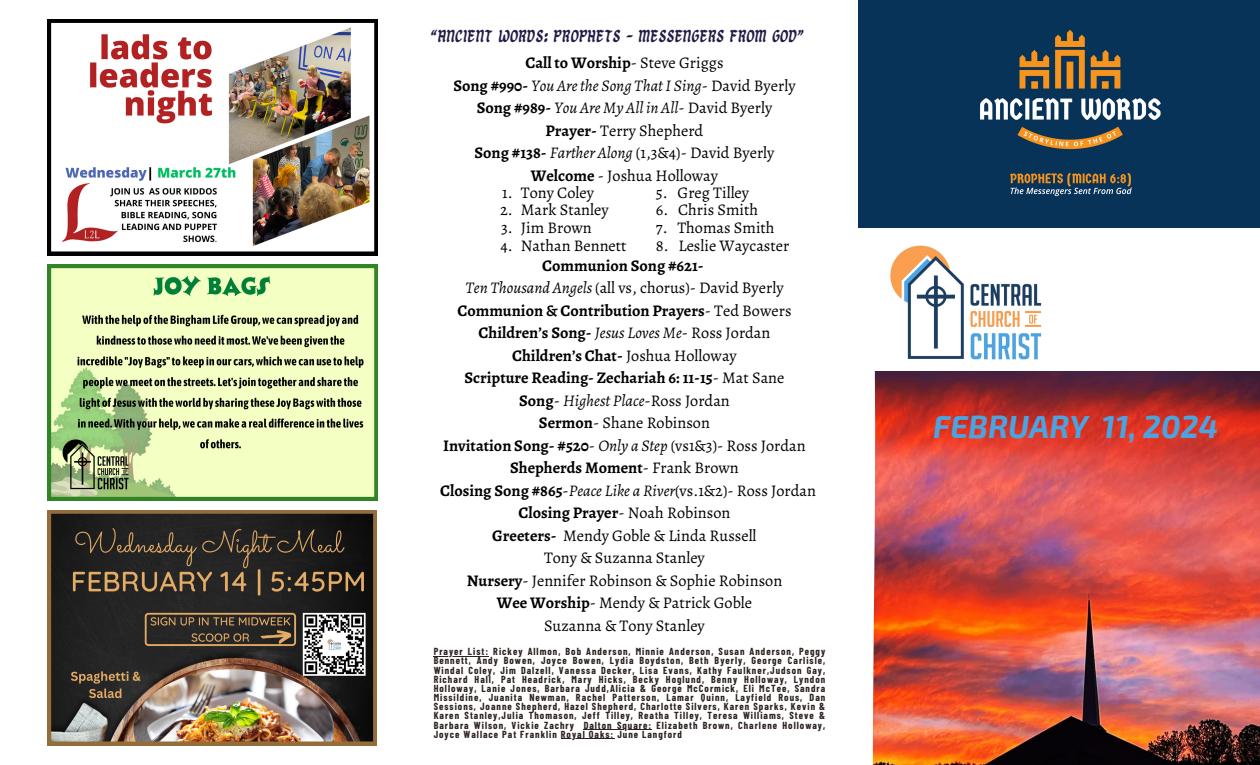
<style>
.page{position:relative;width:1260px;height:765px;background:#fff}
.page>*{position:absolute;margin:0;border:0;box-sizing:border-box;transform-origin:0 0}
.t1{font:italic 700 31.25px "Exo 2";color:#4ba3df}
.t2{font:17.5px "Dangwa Free";color:#241b46}
.t3{font:16.25px/22.5px "Alegreya";color:#000;text-align:center}
.t4{font:700 16.25px "Alegreya";color:#000}
.t5{font:700 10px/9.1px "Barlow Condensed";letter-spacing:.1em;color:#2d2220;text-align:justify}
.s1{font-weight:700}
.s2{font-style:italic}
.s3{font-weight:400}
.s4{font-weight:400;font-style:italic}
</style>
<div class="page">
<img style="left:1181px;top:371px;width:79px;height:394px">
<img style="left:872px;top:371px;width:309px;height:394px">
<img style="left:890px;top:245px;width:152px;height:115px">
<img style="left:47px;top:19px;width:331px;height:236px">
<svg style="left:47px;top:264px;width:331px;height:237px;background:#c4d79e"></svg>
<img style="left:47px;top:510px;width:329px;height:235px">
<img style="left:858px;top:0;width:402px;height:228px">
<hr style="left:434px;top:656px;width:55px;height:1px;background:#2d2220">
<hr style="left:584px;top:729px;width:68px;height:1px;background:#2d2220">
<hr style="left:561px;top:739px;width:53px;height:1px;background:#2d2220">
<p class="t2" style="left:431px;top:29px;width:375px">“ANCIENT WORDS: PROPHETS - MESSENGERS FROM GOD”</p>
<h3 class="t3" style="left:453px;top:52px;width:344px"><span class="s1">Call to Worship</span>- Steve Griggs<br><span class="s1">Song #990-</span> <span class="s2">You Are the Song That I Sing</span>- David Byerly <span class="s1">Song #989-</span> <span class="s2">You Are My All in All</span>- David Byerly <span class="s1">Prayer-</span> Terry Shepherd<br><span class="s1">Song #138-</span> <span class="s2">Farther Along</span> (1,3&amp;4)- David Byerly <span class="s1">Welcome</span> - Joshua Holloway</h3>
<h1 class="t3" style="left:502px;top:181px;width:93px">1. Tony Coley</h1>
<p class="t3" style="left:500px;top:199px;width:110px">2. Mark Stanley</p>
<h3 class="t3" style="left:501px;top:216px;width:92px">3. Jim Brown</h3>
<h3 class="t3" style="left:501px;top:234px;width:128px">4. Nathan Bennett</h3>
<p class="t3" style="left:656px;top:181px;width:95px">5. Greg Tilley</p>
<p class="t3" style="left:656px;top:199px;width:104px">6. Chris Smith</p>
<p class="t3" style="left:656px;top:216px;width:120px">7. Thomas Smith</p>
<p class="t3" style="left:656px;top:234px;width:135px">8. Leslie Waycaster</p>
<p class="t4" style="left:542px;top:254px;width:163px">Communion Song #621-</p>
<p class="t3" style="left:465px;top:277px;width:320px"><span class="s2">Ten Thousand Angels</span> (all vs, chorus)- David Byerly</p>
<p class="t4" style="left:457px;top:299px;width:336px">Communion &amp; Contribution Prayers<span class="s3">- Ted Bowers</span></p>
<p class="t4" style="left:479px;top:322px;width:293px">Children’s Song- <span class="s4">Jesus Loves Me</span><span class="s3">- Ross Jordan</span></p>
<p class="t4" style="left:512px;top:344px;width:226px">Children’s Chat- <span class="s3">Joshua Holloway</span></p>
<p class="t4" style="left:464px;top:367px;width:322px">Scripture Reading- Zechariah 6: 11-15<span class="s3">- Mat Sane</span></p>
<p class="t3" style="left:519px;top:389px;width:212px"><span class="s1">Song</span>- <span class="s2">Highest Place</span>-Ross Jordan</p>
<p class="t3" style="left:539px;top:412px;width:172px"><span class="s1">Sermon</span>- Shane Robinson</p>
<p class="t4" style="left:443px;top:434px;width:364px">Invitation Song- #520<span class="s3">-</span> <span class="s4">Only a Step</span> <span class="s3">(vs1&amp;3)- Ross Jordan</span></p>
<p class="t4" style="left:510px;top:457px;width:230px">Shepherds Moment<span class="s3">- Frank Brown</span></p>
<p class="t3" style="left:440px;top:479px;width:377px"><span class="s1">Closing Song #865</span>-<span class="s2">Peace Like a River</span>(vs.1&amp;2)- Ross Jordan</p>
<p class="t4" style="left:519px;top:502px;width:213px">Closing Prayer<span class="s3">- Noah Robinson</span></p>
<p class="t3" style="left:492px;top:524px;width:266px"><span class="s1">Greeters-</span> Mendy Goble &amp; Linda Russell</p>
<p class="t3" style="left:544px;top:547px;width:162px">Tony &amp; Suzanna Stanley</p>
<p class="t3" style="left:467px;top:569px;width:317px"><span class="s1">Nursery</span>- Jennifer Robinson &amp; Sophie Robinson</p>
<p class="t3" style="left:497px;top:592px;width:257px"><span class="s1">Wee Worship</span>- Mendy &amp; Patrick Goble</p>
<p class="t3" style="left:544px;top:614px;width:162px">Suzanna &amp; Tony Stanley</p>
<h2 class="t5" style="left:434px;top:647px;width:393px">Prayer List: Rickey Allmon, Bob Anderson, Minnie Anderson, Susan Anderson, Peggy Bennett, Andy Bowen, Joyce Bowen, Lydia Boydston, Beth Byerly, George Carlisle, Windal Coley, Jim Dalzell, Vanessa Decker, Lisa Evans, Kathy Faulkner,Judson Gay, Richard Hall, Pat Headrick, Mary Hicks, Becky Hoglund, Benny Holloway, Lyndon Holloway, Lanie Jones, Barbara Judd,Alicia &amp; George McCormick, Eli McTee, Sandra Missildine, Juanita Newman, Rachel Patterson, Lamar Quinn, Layfield Rous, Dan Sessions, Joanne Shepherd, Hazel Shepherd, Charlotte Silvers, Karen Sparks, Kevin &amp; Karen Stanley,Julia Thomason, Jeff Tilley, Reatha Tilley, Teresa Williams, Steve &amp; Barbara Wilson, Vickie Zachry</h2>
<h3 class="t5" style="left:434px;top:720px;width:393px;text-indent:150px">Dalton Square: Elizabeth Brown, Charlene Holloway,<br>Joyce Wallace Pat Franklin Royal Oaks: June Langford</h3>
<p class="t1" style="left:933px;top:406px;width:287px">FEBRUARY 11, 2024</p>
</div>
